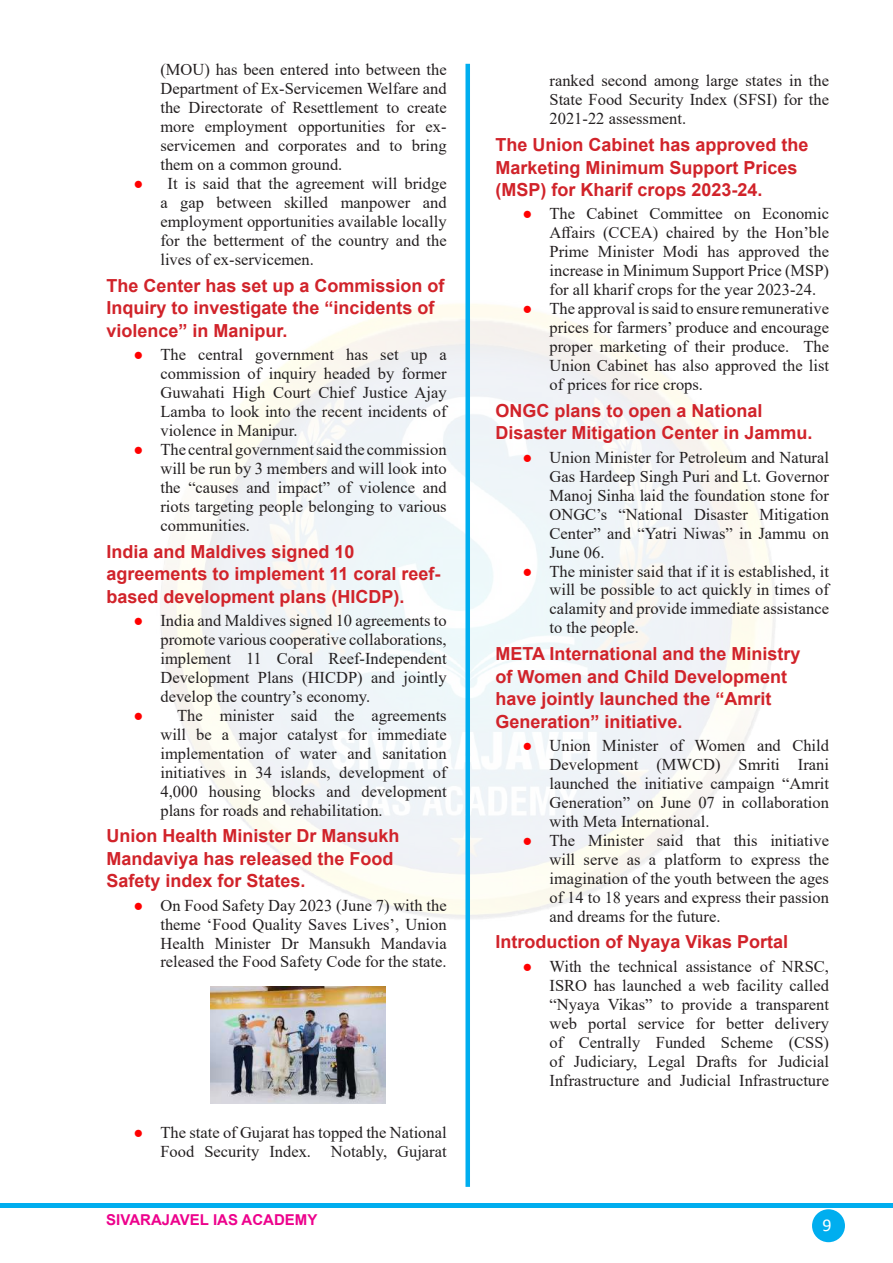
<style>
.page{position:relative;width:893px;height:1263px;background:#fff}
.page>*{position:absolute;margin:0;border:0;box-sizing:border-box;transform-origin:0 0}
.t1{font:700 18px/22.5px "Arial";color:#d1232a}
.t2{font:18px "Calibri";color:#fff}
.t3{font:16.5px/18.9px "Times New Roman";color:#231f20;text-align:justify}
.t4{font:700 15px "Arial";color:#ed028c}
.s1{color:#f00}
</style>
<div class="page">
<div style="left:812px;top:1209px;width:33px;height:33px;background:#00aeef;border-radius:50%"></div>
<hr style="left:0;top:1204px;width:893px;height:4px;background:#00aeef">
<div style="left:465px;top:64px;width:5px;height:1123px;background:#00aeef"></div>
<img style="left:210px;top:986px;width:176px;height:117px">
<p class="t3" style="left:160px;top:60px;width:288px">(MOU) has been entered into between the Department of Ex-Servicemen Welfare and the Directorate of Resettlement to create more employment opportunities for ex&shy;servicemen and corporates and to bring them on a common ground.</p>
<p class="t3" style="left:160px;top:173px;width:288px;text-indent:-27px"><span class="s1">●</span> It is said that the agreement will bridge a gap between skilled manpower and employment opportunities available locally for the betterment of the country and the lives of ex-servicemen.</p>
<p class="t1" style="left:106px;top:274px;width:340px">The Center has set up a Commission of<br>Inquiry to investigate the “incidents of violence” in Manipur.</p>
<p class="t3" style="left:160px;top:344px;width:288px;text-indent:-27px"><span class="s1">●</span> The central government has set up a commission of inquiry headed by former Guwahati High Court Chief Justice Ajay Lamba to look into the recent incidents of violence in Manipur.</p>
<p class="t3" style="left:160px;top:439px;width:288px;text-indent:-27px"><span class="s1">●</span> The central government said the commission will be run by 3 members and will look into the “causes and impact” of violence and riots targeting people belonging to various communities.</p>
<p class="t1" style="left:106px;top:540px;width:336px">India and Maldives signed 10 agreements to implement 11 coral reef&shy;based development plans (HICDP).</p>
<p class="t3" style="left:160px;top:610px;width:288px;text-indent:-27px"><span class="s1">●</span> India and Maldives signed 10 agreements to promote various cooperative collaborations, implement 11 Coral Reef-Independent Development Plans (HICDP) and jointly develop the country’s economy.</p>
<p class="t3" style="left:160px;top:705px;width:288px;text-indent:-27px"><span class="s1">●</span> The minister said the agreements will be a major catalyst for immediate implementation of water and sanitation initiatives in 34 islands, development of 4,000 housing blocks and development plans for roads and rehabilitation.</p>
<p class="t1" style="left:106px;top:825px;width:295px">Union Health Minister Dr Mansukh<br>Mandaviya has released the Food<br>Safety index for States.</p>
<p class="t3" style="left:160px;top:895px;width:288px;text-indent:-27px"><span class="s1">●</span> On Food Safety Day 2023 (June 7) with the theme ‘Food Quality Saves Lives’, Union Health Minister Dr Mansukh Mandavia released the Food Safety Code for the state.</p>
<p class="t3" style="left:133px;top:1123px;width:315px;text-align:right"><span class="s1">●</span> The state of Gujarat has topped the National<br>Food Security Index. Notably, Gujarat</p>
<p class="t4" style="left:106px;top:1209px;width:213px">SIVARAJAVEL IAS ACADEMY</p>
<p class="t3" style="left:550px;top:71px;width:281px">ranked second among large states in the State Food Security Index (SFSI) for the 2021-22 assessment.</p>
<p class="t1" style="left:496px;top:134px;width:315px">The Union Cabinet has approved the<br>Marketing Minimum Support Prices (MSP) for Kharif crops 2023-24.</p>
<p class="t3" style="left:550px;top:204px;width:281px;text-indent:-27px"><span class="s1">●</span> The Cabinet Committee on Economic Affairs (CCEA) chaired by the Hon’ble Prime Minister Modi has approved the increase in Minimum Support Price (MSP) for all kharif crops for the year 2023-24.</p>
<p class="t3" style="left:550px;top:299px;width:281px;text-indent:-27px"><span class="s1">●</span> The approval is said to ensure remunerative prices for farmers’ produce and encourage proper marketing of their produce. The Union Cabinet has also approved the list of prices for rice crops.</p>
<p class="t1" style="left:496px;top:399px;width:319px">ONGC plans to open a National<br>Disaster Mitigation Center in Jammu.</p>
<p class="t3" style="left:550px;top:447px;width:281px;text-indent:-27px"><span class="s1">●</span> Union Minister for Petroleum and Natural Gas Hardeep Singh Puri and Lt. Governor Manoj Sinha laid the foundation stone for ONGC’s “National Disaster Mitigation Center” and “Yatri Niwas” in Jammu on June 06.</p>
<p class="t3" style="left:550px;top:561px;width:281px;text-indent:-27px"><span class="s1">●</span> The minister said that if it is established, it will be possible to act quickly in times of calamity and provide immediate assistance to the people.</p>
<p class="t1" style="left:496px;top:643px;width:307px">META International and the Ministry of Women and Child Development have jointly launched the “Amrit<br>Generation” initiative.</p>
<p class="t3" style="left:550px;top:735px;width:281px;text-indent:-27px"><span class="s1">●</span> Union Minister of Women and Child Development (MWCD) Smriti Irani launched the initiative campaign “Amrit Generation” on June 07 in collaboration with Meta International.</p>
<p class="t3" style="left:550px;top:830px;width:281px;text-indent:-27px"><span class="s1">●</span> The Minister said that this initiative will serve as a platform to express the imagination of the youth between the ages of 14 to 18 years and express their passion and dreams for the future.</p>
<p class="t1" style="left:496px;top:931px;width:294px">Introduction of Nyaya Vikas Portal</p>
<p class="t3" style="left:550px;top:956px;width:281px;text-indent:-27px"><span class="s1">●</span> With the technical assistance of NRSC, ISRO has launched a web facility called “Nyaya Vikas” to provide a transparent web portal service for better delivery of Centrally Funded Scheme (CSS) of Judiciary, Legal Drafts for Judicial Infrastructure and Judicial Infrastructure</p>
<p class="t2" style="left:822px;top:1212px;width:11px">9</p>
</div>
